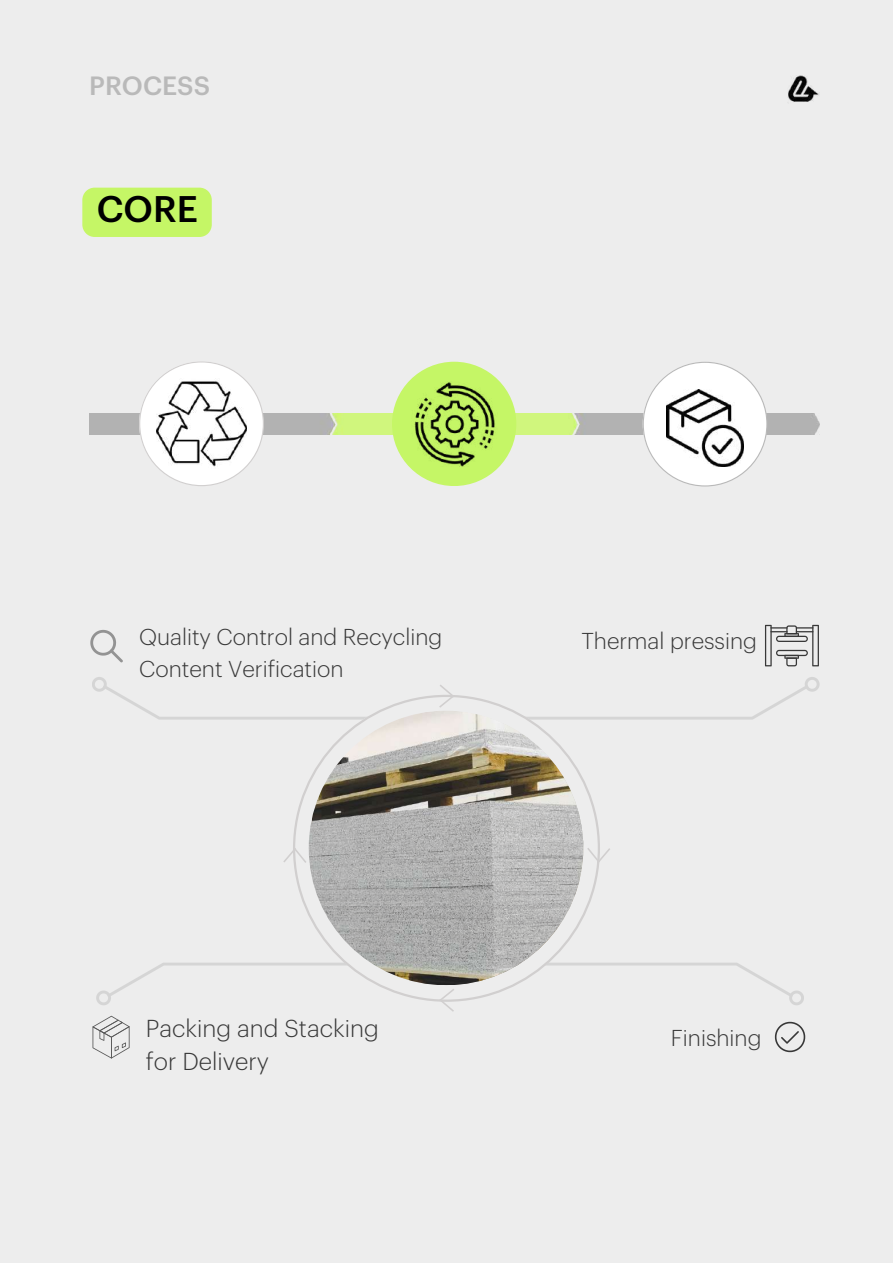
<style>
.page{position:relative;width:893px;height:1264px;background:#fff}
.page>*{position:absolute;margin:0;border:0;box-sizing:border-box;transform-origin:0 0}
.t1{font:500 36.15px "Graphik LC";color:#000}
.t2{font:500 25.8px "Graphik LC";color:#b9b9b9}
.t3{font:300 24px/32.5px "Graphik";color:#383838}
.t4{font:300 22.5px/31.5px "Graphik";color:#383838}
</style>
<div class="page">
<div style="left:0;top:0;width:892px;height:1262px;background:#ededed"></div>
<img style="left:788px;top:75px;width:31px;height:27px">
<img style="left:89px;top:413px;width:730px;height:21px">
<svg style="left:139px;top:361px;width:125px;height:125px"></svg>
<div style="left:392px;top:362px;width:124px;height:124px;background:#c5f666;border-radius:50%"></div>
<img style="left:414px;top:382px;width:81px;height:84px">
<svg style="left:642px;top:362px;width:125px;height:124px"></svg>
<img style="left:666px;top:389px;width:77px;height:78px">
<img style="left:156px;top:378px;width:90px;height:90px">
<svg style="left:765px;top:625px;width:53px;height:41px"></svg>
<svg style="left:90px;top:630px;width:33px;height:32px"></svg>
<div style="left:82px;top:188px;width:130px;height:49px;background:#c5f666"></div>
<svg style="left:293px;top:719px;width:307px;height:243px"></svg>
<svg style="left:92px;top:677px;width:727px;height:42px"></svg>
<svg style="left:92px;top:962px;width:713px;height:96px"></svg>
<svg style="left:585px;top:846px;width:25px;height:18px"></svg>
<svg style="left:283px;top:846px;width:25px;height:18px"></svg>
<img style="left:309px;top:710px;width:274px;height:275px;border-radius:50%">
<p class="t2" style="left:89px;top:74px;width:122px">PROCESS</p>
<h1 class="t1" style="left:97px;top:192px;width:103px">CORE</h1>
<p class="t4" style="left:139px;top:622px;width:305px">Quality Control and Recycling<br>Content Verification</p>
<p class="t4" style="left:581px;top:626px;width:177px">Thermal pressing</p>
<p class="t3" style="left:146px;top:1013px;width:234px">Packing and Stacking for Delivery</p>
<p class="t4" style="left:670px;top:1022px;width:92px">Finishing</p>
</div>
